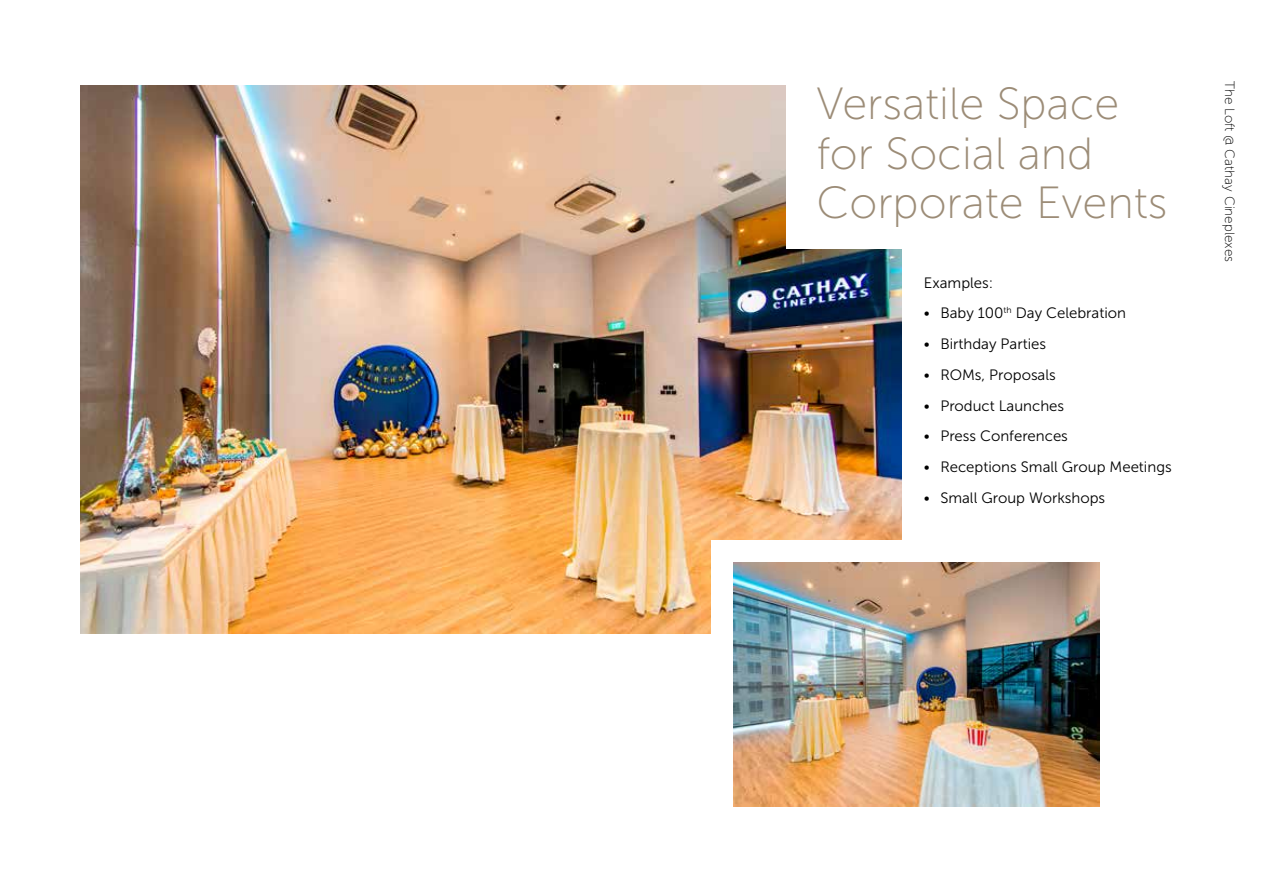
<style>
.page{position:relative;width:1263px;height:893px;background:#fff}
.page>*{position:absolute;margin:0;border:0;box-sizing:border-box;transform-origin:0 0}
.t1{font:45px/49.5px "Museo Sans 100";color:#9c8c77}
.t2{font:15px "Museo Sans 300";color:#000}
.t3{font:13.5px "Museo Sans 100";color:#000}
</style>
<div class="page">
<img style="left:81px;top:85px;width:821px;height:548px">
<div style="left:787px;top:64px;width:310px;height:184px;background:#fff"></div>
<div style="left:711px;top:540px;width:410px;height:288px;background:#fff"></div>
<img style="left:733px;top:562px;width:366px;height:244px">
<h1 class="t1" style="left:816px;top:80px;width:352px">Versatile Space for Social and<br>Corporate Events</h1>
<p class="t2" style="left:924px;top:274px;width:71px">Examples:</p>
<p class="t2" style="left:924px;top:305px;width:204px">• Baby 100<sup>th</sup> Day Celebration</p>
<p class="t2" style="left:924px;top:336px;width:124px">• Birthday Parties</p>
<p class="t2" style="left:924px;top:367px;width:133px">• ROMs, Proposals</p>
<p class="t2" style="left:924px;top:397px;width:142px">• Product Launches</p>
<p class="t2" style="left:924px;top:428px;width:146px">• Press Conferences</p>
<p class="t2" style="left:924px;top:459px;width:249px">• Receptions Small Group Meetings</p>
<p class="t2" style="left:924px;top:490px;width:183px">• Small Group Workshops</p>
<p class="t3" style="left:1237px;top:81px;width:183px;rotate:90deg">The Loft @ Cathay Cineplexes</p>
</div>
